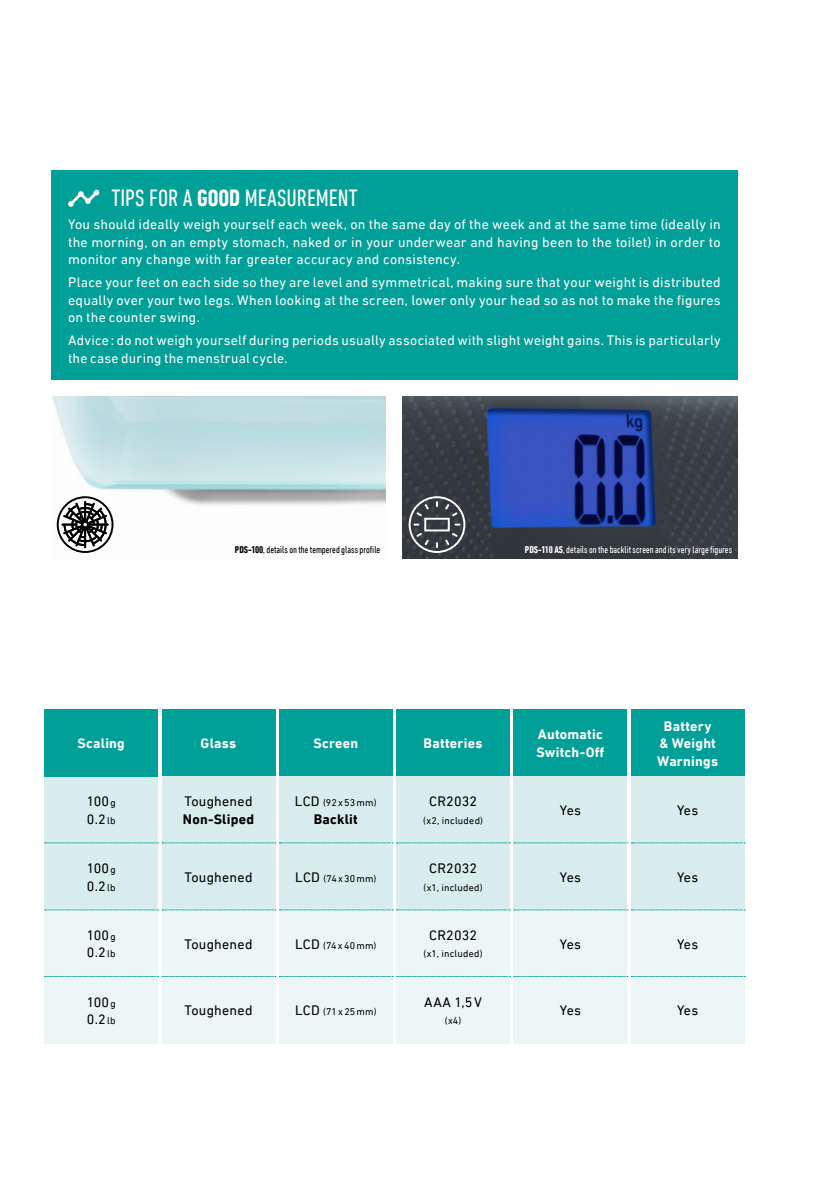
<style>
.page{position:relative;width:840px;height:1191px;background:#fff}
.page>*{position:absolute;margin:0;border:0;box-sizing:border-box;transform-origin:0 0}
.t1{font:condensed 24px "DIN Next LT Pro";letter-spacing:.005em;color:#fff}
.t2{font:14px/17.6px "DIN Next LT Pro";letter-spacing:.015em;color:#fff;text-align:justify}
.t3{font:14px/17.6px "DIN Next LT Pro";letter-spacing:.02em;color:#000}
.t4{font:700 14px/17.6px "DIN Next LT Pro";letter-spacing:.02em;color:#fff}
.t5{font:700 14px "DIN Next LT Pro";letter-spacing:.02em;color:#000}
.t6{font:condensed 10px "DIN Next LT Pro";letter-spacing:.005em;color:#fff}
.t7{font:10px "DIN Next LT Pro";letter-spacing:.025em;color:#000}
.t8{font:condensed 10px "DIN Next LT Pro";color:#000}
.t9{font:10px "DIN Next LT Pro";letter-spacing:.075em;color:#000}
.t10{font:10px "DIN Next LT Pro";letter-spacing:.08em;color:#000}
.t11{font:10px "DIN Next LT Pro";letter-spacing:.07em;color:#000}
.s1{font-weight:700}
.s2{font-size:10px}
.s3{font-size:14px}
</style>
<div class="page">
<div style="left:44px;top:776px;width:114px;height:134px;background:#d8edec"></div>
<div style="left:44px;top:910px;width:114px;height:133px;background:#ecf6f6"></div>
<div style="left:44px;top:709px;width:114px;height:68px;background:#009f98"></div>
<div style="left:279px;top:709px;width:113px;height:68px;background:#009f98"></div>
<div style="left:162px;top:709px;width:113px;height:68px;background:#009f98"></div>
<div style="left:396px;top:709px;width:113px;height:68px;background:#009f98"></div>
<div style="left:513px;top:709px;width:113px;height:68px;background:#009f98"></div>
<div style="left:630px;top:709px;width:114px;height:68px;background:#009f98"></div>
<div style="left:162px;top:776px;width:113px;height:134px;background:#d8edec"></div>
<div style="left:162px;top:910px;width:113px;height:133px;background:#ecf6f6"></div>
<div style="left:279px;top:776px;width:113px;height:134px;background:#d8edec"></div>
<div style="left:279px;top:910px;width:113px;height:133px;background:#ecf6f6"></div>
<div style="left:396px;top:776px;width:113px;height:134px;background:#d8edec"></div>
<div style="left:396px;top:910px;width:113px;height:133px;background:#ecf6f6"></div>
<div style="left:513px;top:776px;width:113px;height:134px;background:#d8edec"></div>
<div style="left:513px;top:910px;width:113px;height:133px;background:#ecf6f6"></div>
<div style="left:630px;top:776px;width:114px;height:134px;background:#d8edec"></div>
<div style="left:630px;top:910px;width:114px;height:133px;background:#ecf6f6"></div>
<svg style="left:45px;top:842px;width:699px;height:1px"></svg>
<svg style="left:45px;top:909px;width:699px;height:1px"></svg>
<svg style="left:45px;top:976px;width:699px;height:1px"></svg>
<img style="left:403px;top:397px;width:334px;height:161px">
<svg style="left:408px;top:496px;width:57px;height:57px;background:#595e61"></svg>
<svg style="left:57px;top:496px;width:56px;height:57px"></svg>
<div style="left:51px;top:171px;width:686px;height:209px;background:#009f98"></div>
<svg style="left:68px;top:190px;width:31px;height:17px"></svg>
<h1 class="t1" style="left:111px;top:184px;width:248px">TIPS FOR A <span class="s1">GOOD</span> MEASUREMENT</h1>
<p class="t2" style="left:68px;top:215px;width:653px">You should ideally weigh yourself each week, on the same day of the week and at the same time (ideally in the morning, on an empty stomach, naked or in your underwear and having been to the toilet) in order to monitor any change with far greater accuracy and consistency.</p>
<p class="t2" style="left:68px;top:273px;width:653px">Place your feet on each side so they are level and symmetrical, making sure that your weight is distributed equally over your two legs. When looking at the screen, lower only your head so as not to make the figures on the counter swing.</p>
<p class="t2" style="left:68px;top:332px;width:653px">Advice: do not weigh yourself during periods usually associated with slight weight gains. This is particularly the case during the menstrual cycle.</p>
<p class="t8" style="left:235px;top:544px;width:147px"><span class="s1">PDS-100</span>, details on the tempered glass profile</p>
<p class="t6" style="left:524px;top:544px;width:208px"><span class="s1">PDS-110 AS</span>, details on the backlit screen and its very large figures</p>
<p class="t4" style="left:77px;top:734px;width:49px">Scaling</p>
<p class="t4" style="left:200px;top:734px;width:37px">Glass</p>
<p class="t4" style="left:313px;top:734px;width:46px">Screen</p>
<p class="t4" style="left:423px;top:734px;width:60px">Batteries</p>
<p class="t4" style="left:536px;top:726px;width:69px">Automatic<br>Switch-Off</p>
<p class="t4" style="left:657px;top:717px;width:62px;text-align:center">Battery<br>&amp; Weight<br>Warnings</p>
<p class="t3" style="left:87px;top:792px;width:31px">100<span class="s2">g<br></span>0.2<span class="s2">lb</span></p>
<p class="t3" style="left:184px;top:792px;width:70px">Toughened</p>
<p class="t5" style="left:183px;top:810px;width:73px">Non-Sliped</p>
<p class="t9" style="left:295px;top:797px;width:83px"><span class="s3">LCD</span> (92x53mm)</p>
<p class="t5" style="left:313px;top:810px;width:46px">Backlit</p>
<p class="t3" style="left:429px;top:792px;width:49px">CR2032</p>
<p class="t7" style="left:423px;top:814px;width:61px">(x2, included)</p>
<p class="t3" style="left:559px;top:801px;width:23px">Yes</p>
<p class="t3" style="left:676px;top:801px;width:23px">Yes</p>
<p class="t3" style="left:87px;top:859px;width:31px">100<span class="s2">g<br></span>0.2<span class="s2">lb</span></p>
<p class="t3" style="left:184px;top:868px;width:70px">Toughened</p>
<p class="t9" style="left:295px;top:872px;width:83px"><span class="s3">LCD</span> (74x30mm)</p>
<p class="t3" style="left:429px;top:859px;width:49px">CR2032</p>
<p class="t7" style="left:423px;top:881px;width:61px">(x1, included)</p>
<p class="t3" style="left:559px;top:868px;width:23px">Yes</p>
<p class="t3" style="left:676px;top:868px;width:23px">Yes</p>
<p class="t3" style="left:87px;top:926px;width:31px">100<span class="s2">g<br></span>0.2<span class="s2">lb</span></p>
<p class="t3" style="left:184px;top:935px;width:70px">Toughened</p>
<p class="t10" style="left:295px;top:939px;width:83px"><span class="s3">LCD</span> (74x40mm)</p>
<p class="t3" style="left:429px;top:926px;width:49px">CR2032</p>
<p class="t7" style="left:423px;top:948px;width:61px">(x1, included)</p>
<p class="t3" style="left:559px;top:935px;width:23px">Yes</p>
<p class="t3" style="left:676px;top:935px;width:23px">Yes</p>
<p class="t3" style="left:87px;top:993px;width:31px">100<span class="s2">g<br></span>0.2<span class="s2">lb</span></p>
<p class="t3" style="left:184px;top:1001px;width:70px">Toughened</p>
<p class="t11" style="left:295px;top:1006px;width:83px"><span class="s3">LCD</span> (71x25mm)</p>
<p class="t3" style="left:424px;top:993px;width:60px">AAA 1,5V</p>
<p class="t7" style="left:444px;top:1015px;width:18px">(x4)</p>
<p class="t3" style="left:559px;top:1001px;width:23px">Yes</p>
<p class="t3" style="left:676px;top:1001px;width:23px">Yes</p>
</div>
